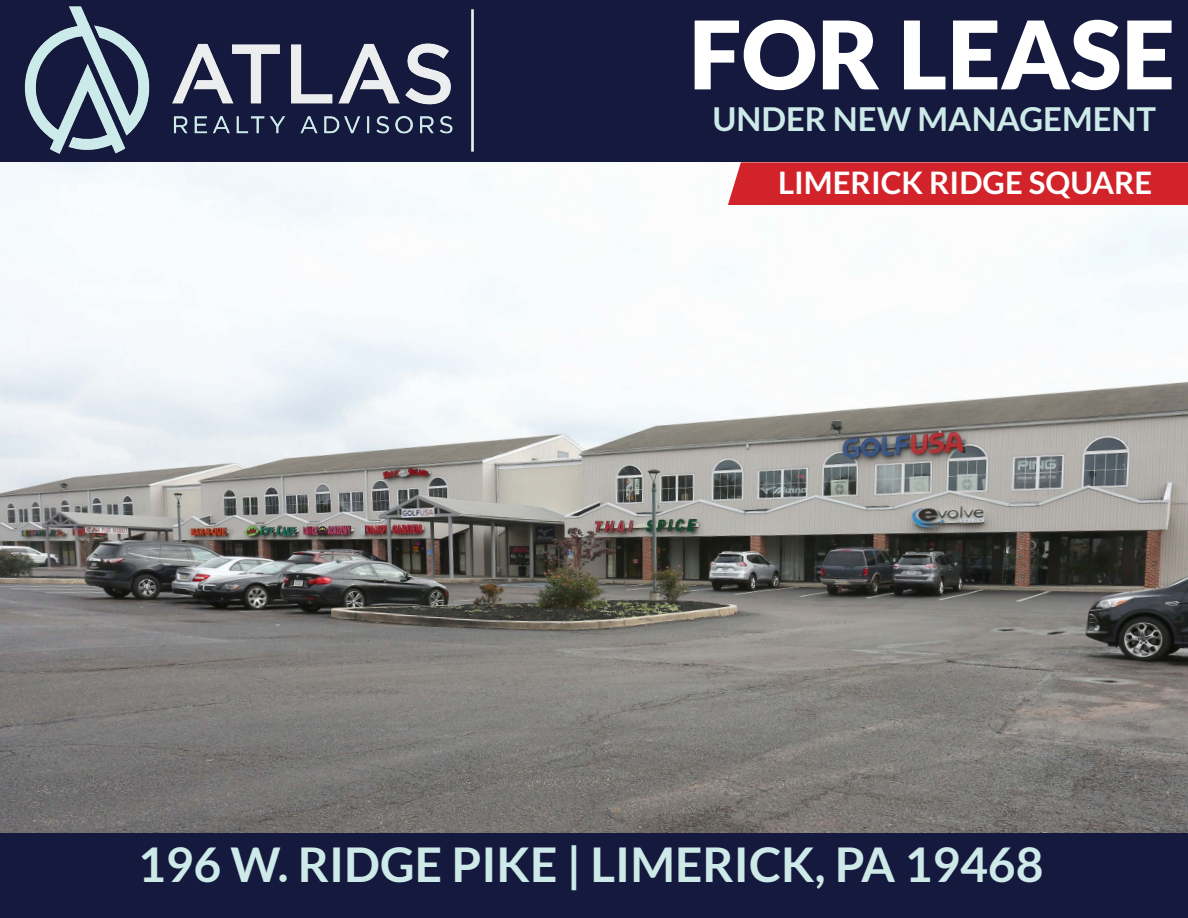
<style>
.page{position:relative;width:1188px;height:918px;background:#fff}
.page>*{position:absolute;margin:0;border:0;box-sizing:border-box;transform-origin:0 0}
.t1{font:900 94.5px "Lato";color:#fff}
.t2{font:700 48px "Lato";color:#cdeae9}
.t3{font:700 33px "Lato";color:#cdeae9}
.t4{font:700 31.05px "Lato";color:#fff}
</style>
<div class="page">
<div style="left:0;top:0;width:1188px;height:166px;background:#15193e"></div>
<div style="left:0;top:818px;width:1188px;height:100px;background:#15193e"></div>
<hr style="left:471px;top:9px;width:3px;height:143px;background:#ebebeb">
<img style="left:0;top:162px;width:1188px;height:671px">
<img style="left:0;top:6px;width:472px;height:158px">
<div style="left:728px;top:162px;width:460px;height:43px;background:#d2232a"></div>
<h1 class="t1" style="left:689px;top:-1px;width:488px">FOR LEASE</h1>
<p class="t3" style="left:712px;top:100px;width:445px">UNDER NEW MANAGEMENT</p>
<p class="t4" style="left:778px;top:165px;width:376px">LIMERICK RIDGE SQUARE</p>
<p class="t2" style="left:138px;top:837px;width:907px">196 W. RIDGE PIKE | LIMERICK, PA 19468</p>
</div>
